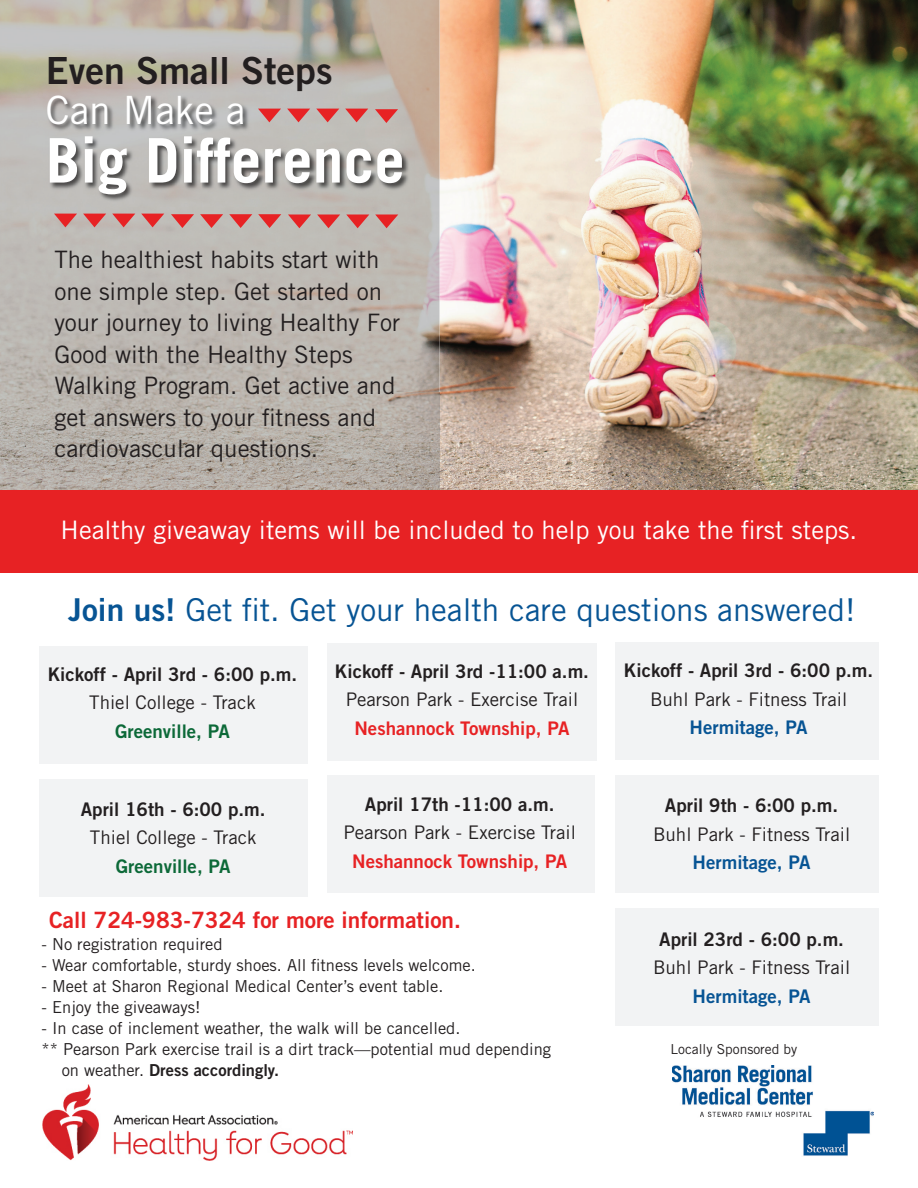
<style>
.page{position:relative;width:918px;height:1188px;background:#fff}
.page>*{position:absolute;margin:0;border:0;box-sizing:border-box;transform-origin:0 0}
.t1{font:700 61.5px "Trade Gothic LT Std";color:#fff}
.t2{font:39px "Trade Gothic LT Std";color:#fff}
.t3{font:37.35px "Trade Gothic LT Std Bd 2";color:#231f20}
.t4{font:31.5px "Trade Gothic LT Std";color:#075494}
.t5{font:25.5px "Trade Gothic LT Std";color:#fff}
.t6{font:24px/31.5px "Trade Gothic LT Std";color:#231f20}
.t7{font:22.5px "Trade Gothic LT Std Bd 2";color:#e72224}
.t8{font:18.75px "Trade Gothic LT Std";color:#231f20}
.t9{font:18.75px "Trade Gothic LT Std Bd 2";color:#231f20}
.t10{font:18.75px "Trade Gothic LT Std Bd 2";color:#e72224}
.t11{font:18.75px "Trade Gothic LT Std Bd 2";color:#075494}
.t12{font:18.75px "Trade Gothic LT Std Bd 2";color:#0c6938}
.t13{font:16.5px/21px "Trade Gothic LT Std";color:#231f20}
.t14{font:16.5px "Trade Gothic LT Std Bd 2";color:#231f20}
.t15{font:13.8px "Trade Gothic LT Std";color:#231f20}
.s1{font-family:"Trade Gothic LT Std Bd 2"}
.s2{font-family:"Trade Gothic LT Std"}
</style>
<div class="page">
<div style="left:39px;top:780px;width:269px;height:117px;background:#f2f3f4"></div>
<div style="left:39px;top:646px;width:269px;height:118px;background:#f2f3f4"></div>
<img style="left:440px;top:0;width:478px;height:490px">
<img style="left:195px;top:0;width:196px;height:89px">
<img style="left:391px;top:0;width:49px;height:392px">
<img style="left:0;top:98px;width:49px;height:392px">
<img style="left:49px;top:392px;width:391px;height:98px">
<img style="left:43px;top:89px;width:371px;height:117px">
<svg style="left:375px;top:109px;width:23px;height:14px"></svg>
<svg style="left:345px;top:109px;width:23px;height:13px"></svg>
<svg style="left:316px;top:109px;width:23px;height:13px"></svg>
<svg style="left:287px;top:109px;width:23px;height:13px"></svg>
<svg style="left:258px;top:109px;width:23px;height:13px"></svg>
<svg style="left:258px;top:214px;width:23px;height:14px"></svg>
<svg style="left:229px;top:214px;width:23px;height:14px"></svg>
<svg style="left:200px;top:214px;width:23px;height:14px"></svg>
<svg style="left:171px;top:214px;width:23px;height:14px"></svg>
<svg style="left:141px;top:214px;width:23px;height:13px"></svg>
<svg style="left:112px;top:214px;width:23px;height:13px"></svg>
<svg style="left:83px;top:214px;width:23px;height:13px"></svg>
<svg style="left:54px;top:214px;width:23px;height:13px"></svg>
<svg style="left:375px;top:214px;width:23px;height:14px"></svg>
<svg style="left:346px;top:214px;width:23px;height:14px"></svg>
<svg style="left:317px;top:214px;width:23px;height:14px"></svg>
<svg style="left:288px;top:214px;width:23px;height:14px"></svg>
<div style="left:0;top:490px;width:918px;height:83px;background:#e72224"></div>
<img style="left:672px;top:1066px;width:201px;height:90px">
<img style="left:42px;top:1084px;width:310px;height:77px">
<div style="left:327px;top:776px;width:267px;height:117px;background:#f2f3f4"></div>
<div style="left:327px;top:644px;width:270px;height:117px;background:#f2f3f4"></div>
<div style="left:615px;top:775px;width:264px;height:117px;background:#f2f3f4"></div>
<div style="left:615px;top:642px;width:264px;height:117px;background:#f2f3f4"></div>
<div style="left:615px;top:909px;width:264px;height:117px;background:#f2f3f4"></div>
<h3 class="t3" style="left:46px;top:48px;width:288px">Even Small Steps</h3>
<h2 class="t2" style="left:46px;top:87px;width:201px">Can Make a</h2>
<h1 class="t1" style="left:46px;top:123px;width:361px">Big Difference</h1>
<h3 class="t6" style="left:54px;top:244px;width:347px">The healthiest habits start with one simple step. Get started on your journey to living Healthy For<br>Good with the Healthy Steps<br>Walking Program. Get active and get answers to your fitness and cardiovascular questions.</h3>
<h3 class="t5" style="left:61px;top:515px;width:798px">Healthy giveaway items will be included to help you take the first steps.</h3>
<h3 class="t4" style="left:68px;top:591px;width:789px"><span class="s1">Join us!</span> Get fit. Get your health care questions answered!</h3>
<p class="t9" style="left:48px;top:663px;width:251px">Kickoff - April 3rd - 6:00 p.m.</p>
<p class="t8" style="left:89px;top:691px;width:168px">Thiel College - Track</p>
<p class="t12" style="left:115px;top:720px;width:116px">Greenville, PA</p>
<p class="t9" style="left:81px;top:798px;width:186px">April 16th - 6:00 p.m.</p>
<p class="t8" style="left:90px;top:826px;width:168px">Thiel College - Track</p>
<p class="t12" style="left:116px;top:855px;width:116px">Greenville, PA</p>
<p class="t9" style="left:335px;top:660px;width:256px">Kickoff - April 3rd -11:00 a.m.</p>
<p class="t8" style="left:346px;top:688px;width:234px">Pearson Park - Exercise Trail</p>
<p class="t10" style="left:354px;top:717px;width:217px">Neshannock Township, PA</p>
<p class="t9" style="left:365px;top:792px;width:191px">April 17th -11:00 a.m.</p>
<p class="t8" style="left:343px;top:821px;width:234px">Pearson Park - Exercise Trail</p>
<p class="t10" style="left:352px;top:849px;width:217px">Neshannock Township, PA</p>
<h3 class="t7" style="left:49px;top:906px;width:413px">Call 724-983-7324 for more information.</h3>
<p class="t13" style="left:42px;top:934px;width:183px">- No registration required</p>
<p class="t13" style="left:42px;top:955px;width:436px">- Wear comfortable, sturdy shoes. All fitness levels welcome.</p>
<p class="t13" style="left:42px;top:976px;width:403px">- Meet at Sharon Regional Medical Center’s event table.</p>
<p class="t13" style="left:42px;top:997px;width:160px">- Enjoy the giveaways!</p>
<p class="t13" style="left:42px;top:1018px;width:511px">- In case of inclement weather, the walk will be cancelled.<br>** Pearson Park exercise trail is a dirt track—potential mud depending</p>
<p class="t14" style="left:62px;top:1060px;width:219px"><span class="s2">on weather.</span> Dress accordingly.</p>
<p class="t9" style="left:624px;top:659px;width:251px">Kickoff - April 3rd - 6:00 p.m.</p>
<p class="t8" style="left:650px;top:688px;width:199px">Buhl Park - Fitness Trail</p>
<p class="t11" style="left:690px;top:716px;width:120px">Hermitage, PA</p>
<p class="t9" style="left:665px;top:794px;width:175px">April 9th - 6:00 p.m.</p>
<p class="t8" style="left:653px;top:823px;width:199px">Buhl Park - Fitness Trail</p>
<p class="t11" style="left:693px;top:851px;width:120px">Hermitage, PA</p>
<p class="t9" style="left:659px;top:927px;width:186px">April 23rd - 6:00 p.m.</p>
<p class="t8" style="left:653px;top:956px;width:199px">Buhl Park - Fitness Trail</p>
<p class="t11" style="left:693px;top:984px;width:120px">Hermitage, PA</p>
<p class="t15" style="left:671px;top:1041px;width:128px">Locally Sponsored by</p>
</div>
